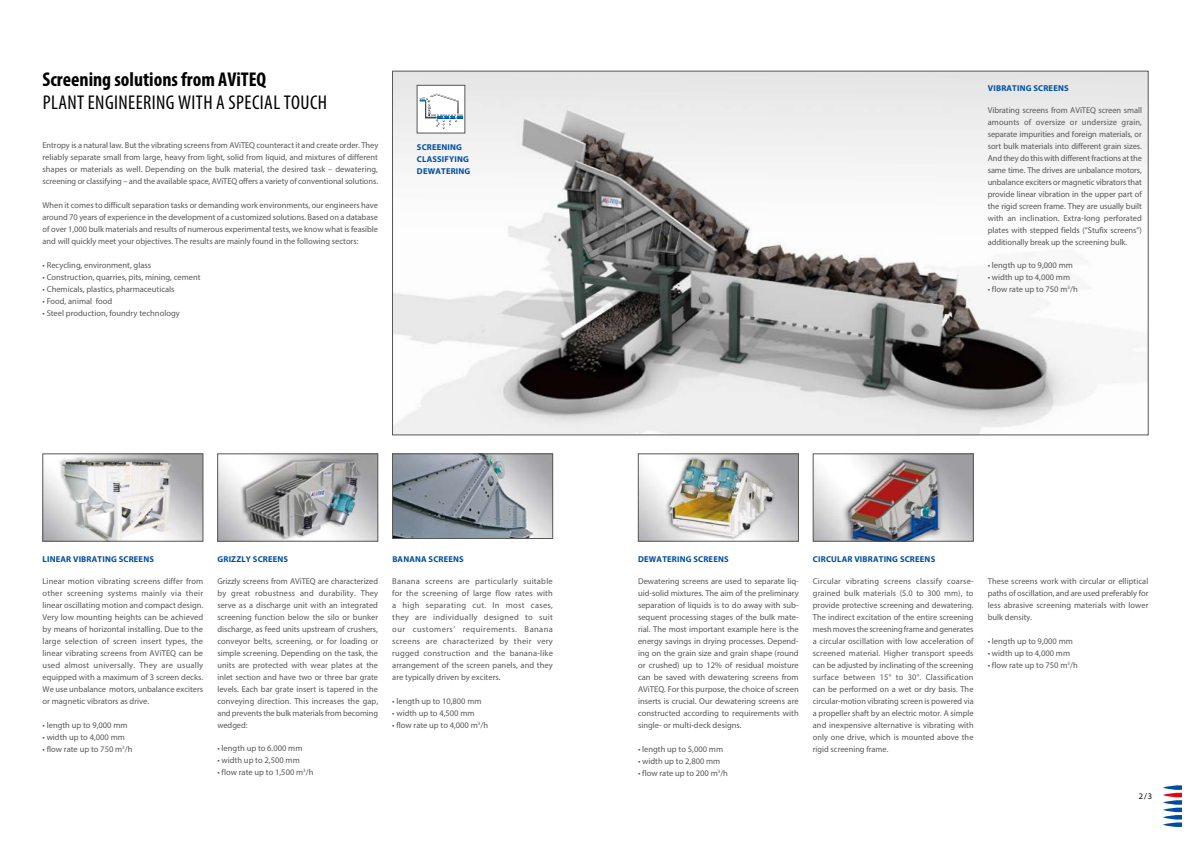
<style>
.page{position:relative;width:1191px;height:842px;background:#fff}
.page>*{position:absolute;margin:0;border:0;box-sizing:border-box;transform-origin:0 0}
.t1{font:condensed 20px "Myriad Pro";letter-spacing:.02em;color:#000}
.t2{font:700 condensed 20px "Myriad Pro";color:#000}
.t3{font:8.5px/12px "Myriad Pro";color:#575756;text-align:justify}
.t4{font:700 8.5px/12px "Myriad Pro";letter-spacing:.02em;color:#004f9f}
.t5{font:8.5px "Myriad Pro";color:#000}
</style>
<div class="page">
<img style="left:394px;top:73px;width:752px;height:360px">
<div style="left:417px;top:85px;width:48px;height:48px;background:#fff"></div>
<svg style="left:420px;top:93px;width:42px;height:36px"></svg>
<svg style="left:1163px;top:785px;width:18px;height:42px"></svg>
<img style="left:45px;top:456px;width:156px;height:83px">
<div style="left:43px;top:454px;width:160px;height:87px;border:1px solid #575756"></div>
<img style="left:219px;top:456px;width:157px;height:83px">
<div style="left:217px;top:454px;width:161px;height:87px;border:1px solid #575756"></div>
<img style="left:394px;top:456px;width:157px;height:81px">
<div style="left:392px;top:454px;width:161px;height:85px;border:1px solid #575756"></div>
<img style="left:640px;top:456px;width:156px;height:83px">
<img style="left:815px;top:456px;width:156px;height:83px">
<div style="left:813px;top:454px;width:160px;height:87px;border:1px solid #575756"></div>
<h1 class="t2" style="left:43px;top:67px;width:225px">Screening solutions from AViTEQ</h1>
<h1 class="t1" style="left:43px;top:90px;width:286px">PLANT ENGINEERING WITH A SPECIAL TOUCH</h1>
<p class="t3" style="left:43px;top:139px;width:337px">Entropy is a natural law. But the vibrating screens from AViTEQ counteract it and create order. They reliably separate small from large, heavy from light, solid from liquid, and mixtures of different shapes or materials as well. Depending on the bulk material, the desired task – dewatering, screening or classifying – and the available space, AViTEQ offers a variety of conventional solutions.</p>
<p class="t3" style="left:43px;top:199px;width:337px">When it comes to difficult separation tasks or demanding work environments, our engineers have around 70 years of experience in the development of a customized solutions. Based on a database of over 1,000 bulk materials and results of numerous experimental tests, we know what is feasible and will quickly meet your objectives. The results are mainly found in the following sectors:</p>
<p class="t3" style="left:43px;top:259px;width:110px">• Recycling, environment, glass</p>
<p class="t3" style="left:43px;top:271px;width:160px">• Construction, quarries, pits, mining, cement</p>
<p class="t3" style="left:43px;top:283px;width:134px">• Chemicals, plastics, pharmaceuticals</p>
<p class="t3" style="left:43px;top:295px;width:71px">• Food, animal food</p>
<p class="t3" style="left:43px;top:307px;width:139px">• Steel production, foundry technology</p>
<p class="t4" style="left:417px;top:140px;width:55px">SCREENING<br>CLASSIFYING<br>DEWATERING</p>
<p class="t4" style="left:987px;top:82px;width:82px">VIBRATING SCREENS</p>
<p class="t3" style="left:987px;top:104px;width:156px">Vibrating screens from AViTEQ screen small amounts of oversize or undersize grain, separate impurities and foreign materials, or sort bulk materials into different grain sizes.<br>And they do this with different fractions at the same time. The drives are unbalance motors, unbalance exciters or magnetic vibrators that provide linear vibration in the upper part of the rigid screen frame. They are usually built with an inclination. Extra-long perforated plates with stepped fields (“Stufix screens”) additionally break up the screening bulk.</p>
<p class="t3" style="left:987px;top:259px;width:87px">• length up to 9,000 mm</p>
<p class="t3" style="left:987px;top:271px;width:84px">• width up to 4,000 mm</p>
<p class="t3" style="left:987px;top:283px;width:91px">• flow rate up to 750 m<sup>3</sup>/h</p>
<p class="t4" style="left:43px;top:553px;width:113px">LINEAR VIBRATING SCREENS</p>
<p class="t3" style="left:43px;top:575px;width:162px">Linear motion vibrating screens differ from other screening systems mainly via their linear oscillating motion and compact design.<br>Very low mounting heights can be achieved by means of horizontal installing. Due to the large selection of screen insert types, the linear vibrating screens from AViTEQ can be used almost universally. They are usually equipped with a maximum of 3 screen decks.<br>We use unbalance motors, unbalance exciters or magnetic vibrators as drive.</p>
<p class="t3" style="left:43px;top:719px;width:87px">• length up to 9,000 mm</p>
<p class="t3" style="left:43px;top:731px;width:84px">• width up to 4,000 mm</p>
<p class="t3" style="left:43px;top:743px;width:91px">• flow rate up to 750 m<sup>3</sup>/h</p>
<p class="t4" style="left:217px;top:553px;width:72px">GRIZZLY SCREENS</p>
<p class="t3" style="left:217px;top:575px;width:162px">Grizzly screens from AViTEQ are characterized by great robustness and durability. They serve as a discharge unit with an integrated screening function below the silo or bunker discharge, as feed units upstream of crushers, conveyor belts, screening, or for loading or simple screening. Depending on the task, the units are protected with wear plates at the inlet section and have two or three bar grate levels. Each bar grate insert is tapered in the conveying direction. This increases the gap, and prevents the bulk materials from becoming wedged:</p>
<p class="t3" style="left:217px;top:742px;width:87px">• length up to 6.000 mm</p>
<p class="t3" style="left:217px;top:754px;width:84px">• width up to 2,500 mm</p>
<p class="t3" style="left:217px;top:766px;width:98px">• flow rate up to 1,500 m<sup>3</sup>/h</p>
<p class="t4" style="left:392px;top:553px;width:73px">BANANA SCREENS</p>
<p class="t3" style="left:392px;top:575px;width:162px">Banana screens are particularly suitable for the screening of large flow rates with a high separating cut. In most cases, they are individually designed to suit our customers’ requirements. Banana screens are characterized by their very rugged construction and the banana-like arrangement of the screen panels, and they are typically driven by exciters.</p>
<p class="t3" style="left:392px;top:695px;width:91px">• length up to 10,800 mm</p>
<p class="t3" style="left:392px;top:707px;width:84px">• width up to 4,500 mm</p>
<p class="t3" style="left:392px;top:719px;width:97px">• flow rate up to 4,000 m<sup>3</sup>/h</p>
<p class="t4" style="left:638px;top:553px;width:92px">DEWATERING SCREENS</p>
<p class="t3" style="left:638px;top:575px;width:162px">Dewatering screens are used to separate liq&shy;uid-solid mixtures. The aim of the preliminary separation of liquids is to do away with sub&shy;sequent processing stages of the bulk mate&shy;rial. The most important example here is the energy savings in drying processes. Depend&shy;ing on the grain size and grain shape (round or crushed) up to 12% of residual moisture can be saved with dewatering screens from AViTEQ. For this purpose, the choice of screen inserts is crucial. Our dewatering screens are constructed according to requirements with single- or multi-deck designs.</p>
<p class="t3" style="left:638px;top:743px;width:87px">• length up to 5,000 mm</p>
<p class="t3" style="left:638px;top:755px;width:84px">• width up to 2,800 mm</p>
<p class="t3" style="left:638px;top:767px;width:91px">• flow rate up to 200 m<sup>3</sup>/h</p>
<p class="t4" style="left:813px;top:553px;width:124px">CIRCULAR VIBRATING SCREENS</p>
<p class="t3" style="left:813px;top:575px;width:162px">Circular vibrating screens classify coarse&shy;grained bulk materials (5.0 to 300 mm), to provide protective screening and dewatering.<br>The indirect excitation of the entire screening mesh moves the screening frame and generates a circular oscillation with low acceleration of screened material. Higher transport speeds can be adjusted by inclinating of the screening surface between 15° to 30°. Classification can be performed on a wet or dry basis. The circular-motion vibrating screen is powered via a propeller shaft by an electric motor. A simple and inexpensive alternative is vibrating with only one drive, which is mounted above the rigid screening frame.</p>
<p class="t3" style="left:987px;top:575px;width:162px">These screens work with circular or elliptical paths of oscillation, and are used preferably for less abrasive screening materials with lower bulk density.</p>
<p class="t3" style="left:987px;top:635px;width:87px">• length up to 9,000 mm</p>
<p class="t3" style="left:987px;top:647px;width:84px">• width up to 4,000 mm</p>
<p class="t3" style="left:987px;top:659px;width:91px">• flow rate up to 750 m<sup>3</sup>/h</p>
<p class="t5" style="left:1138px;top:790px;width:15px">2/3</p>
</div>
